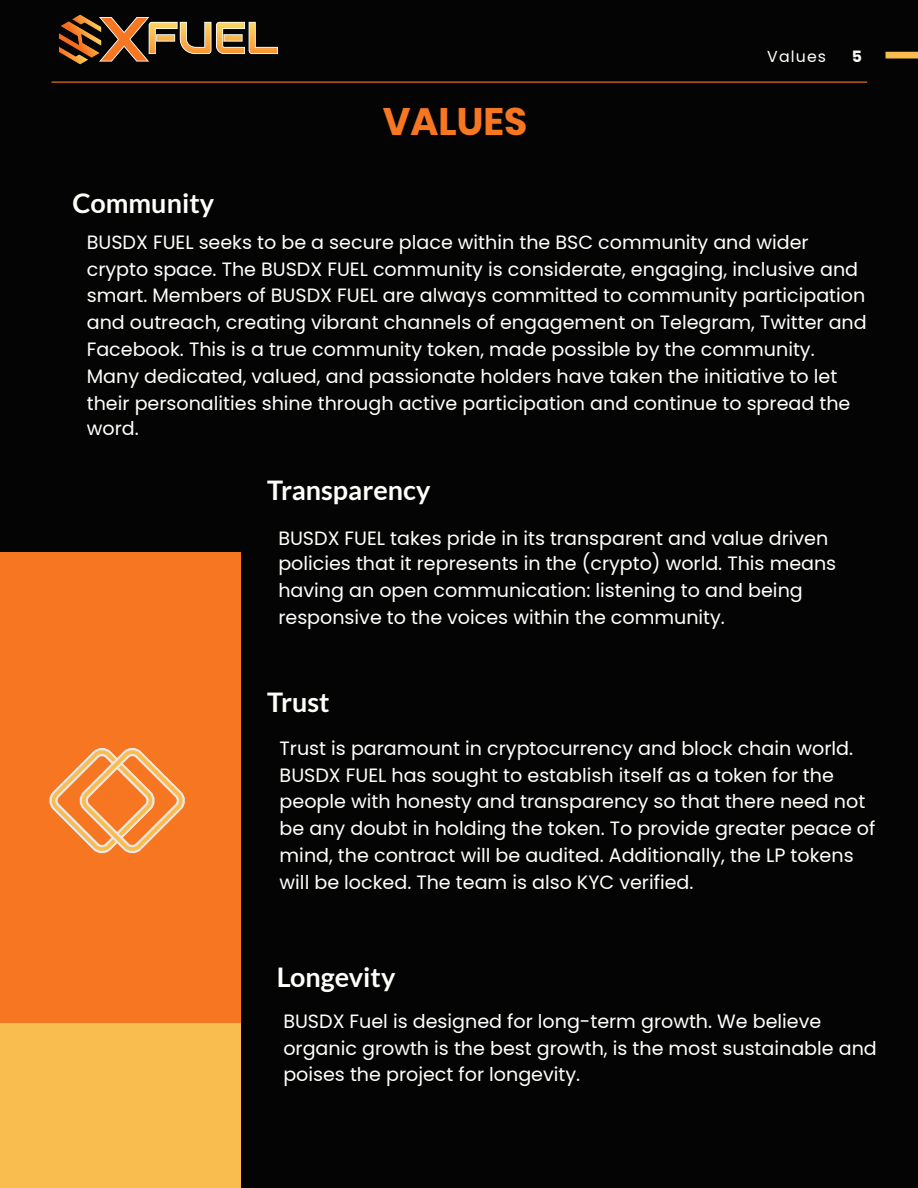
<style>
.page{position:relative;width:918px;height:1188px;background:#040404}
.page>*{position:absolute;margin:0;border:0;box-sizing:border-box;transform-origin:0 0}
.t1{font:700 38.25px "Poppins";color:#f77622}
.t2{font:700 27px "Lato";color:#fffffb}
.t3{font:19.2px/26.7px "Poppins";color:#fffffb}
.t4{font:15.75px "Poppins";letter-spacing:.07em;color:#fffffb}
.t5{font:700 15.75px "Poppins";color:#fffffb}
</style>
<div class="page">
<div style="left:889px;top:52px;width:29px;height:6px;background:#f9bc4f"></div>
<hr style="left:52px;top:82px;width:815px;height:1px;background:#f77622">
<div style="left:0;top:1006px;width:240px;height:182px;background:#f9bc4f"></div>
<div style="left:0;top:553px;width:240px;height:470px;background:#f77622"></div>
<svg style="left:49px;top:748px;width:136px;height:106px"></svg>
<img style="left:58px;top:14px;width:220px;height:51px">
<h2 class="t2" style="left:72px;top:186px;width:143px">Community</h2>
<h1 class="t1" style="left:383px;top:95px;width:146px">VALUES</h1>
<p class="t4" style="left:767px;top:49px;width:60px">Values</p>
<p class="t5" style="left:852px;top:45px;width:12px">5</p>
<p class="t3" style="left:87px;top:230px;width:781px">BUSDX FUEL seeks to be a secure place within the BSC community and wider crypto space. The BUSDX FUEL community is considerate, engaging, inclusive and smart. Members of BUSDX FUEL are always committed to community participation and outreach, creating vibrant channels of engagement on Telegram, Twitter and Facebook. This is a true community token, made possible by the community.<br>Many dedicated, valued, and passionate holders have taken the initiative to let their personalities shine through active participation and continue to spread the word.</p>
<h2 class="t2" style="left:267px;top:473px;width:165px">Transparency</h2>
<p class="t3" style="left:278px;top:525px;width:559px">BUSDX FUEL takes pride in its transparent and value driven policies that it represents in the (crypto) world. This means having an open communication: listening to and being responsive to the voices within the community.</p>
<h2 class="t2" style="left:267px;top:685px;width:64px">Trust</h2>
<p class="t3" style="left:280px;top:736px;width:597px">Trust is paramount in cryptocurrency and block chain world.<br>BUSDX FUEL has sought to establish itself as a token for the people with honesty and transparency so that there need not be any doubt in holding the token. To provide greater peace of mind, the contract will be audited. Additionally, the LP tokens will be locked. The team is also KYC verified.</p>
<h2 class="t2" style="left:277px;top:960px;width:120px">Longevity</h2>
<p class="t3" style="left:283px;top:1009px;width:595px">BUSDX Fuel is designed for long-term growth. We believe organic growth is the best growth, is the most sustainable and poises the project for longevity.</p>
</div>
